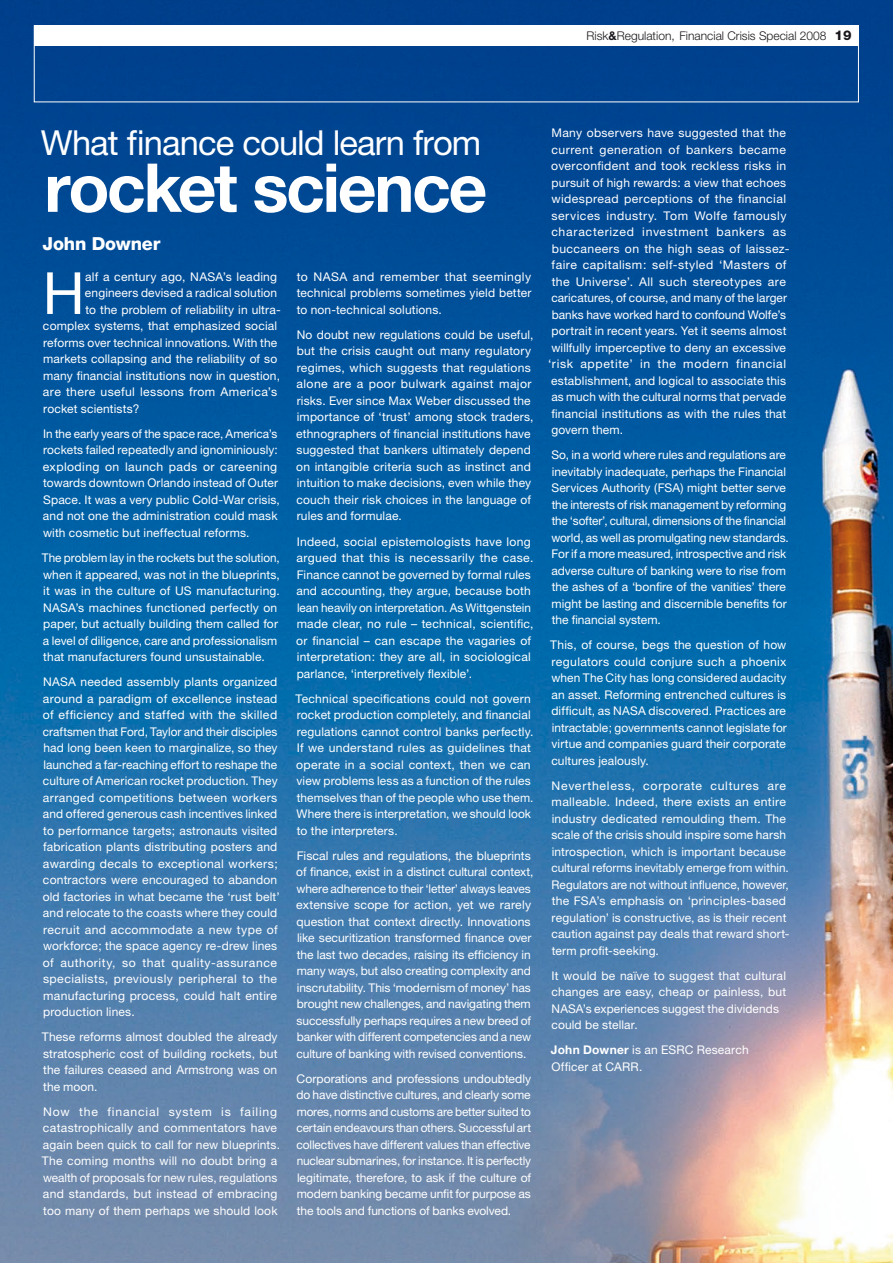
<style>
.page{position:relative;width:893px;height:1263px;background:#fff}
.page>*{position:absolute;margin:0;border:0;box-sizing:border-box;transform-origin:0 0}
.t1{font:700 67.5px "Helvetica Neue";letter-spacing:-.035em;color:#fff}
.t2{font:58.2px "Helvetica Neue";color:#fff}
.t3{font:34.5px "Helvetica Neue";letter-spacing:-.025em;color:#fff}
.t4{font:800 18px "Helvetica Neue";letter-spacing:-.01em;color:#fff}
.t5{font:12px/16.5px "Helvetica Neue";letter-spacing:.015em;color:#fff}
.t6{font:12px/16.5px "Helvetica Neue";letter-spacing:-.005em;color:#fff}
.t7{font:12px "Helvetica Neue";letter-spacing:.04em;color:#fff}
.t8{font:300 12px "Helvetica Neue";color:#1a171c}
.t9{font:12px "Helvetica Neue";letter-spacing:.05em;color:#fff}
.t10{font:12px "Helvetica Neue";letter-spacing:.035em;color:#fff}
.t11{font:12px "Helvetica Neue";letter-spacing:.06em;color:#fff}
.s1{font-weight:700}
.s2{font-weight:800;font-size:13.5px}
</style>
<div class="page">
<img style="left:0;top:0;width:893px;height:1263px">
<div style="left:34px;top:26px;width:825px;height:20px;background:#fff"></div>
<div style="left:34px;top:25px;width:825px;height:77px;border:1px solid #fff"></div>
<p class="t8" style="left:587px;top:29px;width:266px">Risk<span class="s1">&amp;</span>Regulation, Financial Crisis Special 2008 <span class="s2">19</span></p>
<h3 class="t3" style="left:41px;top:122px;width:442px">What finance could learn from</h3>
<h1 class="t1" style="left:44px;top:146px;width:445px">rocket science</h1>
<h3 class="t4" style="left:43px;top:233px;width:119px">John Downer</h3>
<h2 class="t2" style="left:43px;top:259px;width:44px">H</h2>
<p class="t5" style="left:85px;top:268px;width:194px">alf a century ago, NASA’s leading</p>
<p class="t5" style="left:85px;top:285px;width:194px">engineers devised a radical solution</p>
<p class="t5" style="left:86px;top:301px;width:197px">to the problem of reliability in ultra-</p>
<p class="t5" style="left:43px;top:318px;width:236px">complex systems, that emphasized social</p>
<p class="t5" style="left:43px;top:334px;width:235px">reforms over technical innovations. With the</p>
<p class="t5" style="left:43px;top:351px;width:236px">markets collapsing and the reliability of so</p>
<p class="t5" style="left:43px;top:367px;width:238px">many financial institutions now in question,</p>
<p class="t5" style="left:43px;top:384px;width:236px">are there useful lessons from America’s</p>
<p class="t5" style="left:43px;top:400px;width:98px">rocket scientists?</p>
<p class="t5" style="left:43px;top:425px;width:239px">In the early years of the space race, America’s rockets failed repeatedly and ignominiously: exploding on launch pads or careening towards downtown Orlando instead of Outer Space. It was a very public Cold-War crisis, and not one the administration could mask with cosmetic but ineffectual reforms.</p>
<p class="t5" style="left:42px;top:549px;width:240px">The problem lay in the rockets but the solution, when it appeared, was not in the blueprints, it was in the culture of US manufacturing.<br>NASA’s machines functioned perfectly on paper, but actually building them called for a level of diligence, care and professionalism that manufacturers found unsustainable.</p>
<p class="t5" style="left:43px;top:673px;width:239px">NASA needed assembly plants organized around a paradigm of excellence instead of efficiency and staffed with the skilled craftsmen that Ford, Taylor and their disciples had long been keen to marginalize, so they launched a far-reaching effort to reshape the culture of American rocket production. They arranged competitions between workers and offered generous cash incentives linked to performance targets; astronauts visited fabrication plants distributing posters and awarding decals to exceptional workers; contractors were encouraged to abandon old factories in what became the ‘rust belt’ and relocate to the coasts where they could recruit and accommodate a new type of workforce; the space agency re-drew lines of authority, so that quality-assurance specialists, previously peripheral to the manufacturing process, could halt entire production lines.</p>
<p class="t5" style="left:42px;top:1028px;width:237px;text-align:justify">These reforms almost doubled the already stratospheric cost of building rockets, but the failures ceased and Armstrong was on the moon.</p>
<p class="t5" style="left:42px;top:1103px;width:240px">Now the financial system is failing catastrophically and commentators have again been quick to call for new blueprints.<br>The coming months will no doubt bring a wealth of proposals for new rules, regulations and standards, but instead of embracing too many of them perhaps we should look</p>
<p class="t5" style="left:297px;top:268px;width:236px;text-align:justify">to NASA and remember that seemingly technical problems sometimes yield better to non-technical solutions.</p>
<p class="t5" style="left:296px;top:326px;width:239px">No doubt new regulations could be useful, but the crisis caught out many regulatory regimes, which suggests that regulations alone are a poor bulwark against major risks. Ever since Max Weber discussed the importance of ‘trust’ among stock traders, ethnographers of financial institutions have suggested that bankers ultimately depend on intangible criteria such as instinct and intuition to make decisions, even while they couch their risk choices in the language of rules and formulae.</p>
<p class="t5" style="left:296px;top:533px;width:239px">Indeed, social epistemologists have long argued that this is necessarily the case.<br>Finance cannot be governed by formal rules and accounting, they argue, because both lean heavily on interpretation. As Wittgenstein made clear, no rule – technical, scientific, or financial – can escape the vagaries of interpretation: they are all, in sociological parlance, ‘interpretively flexible’.</p>
<p class="t5" style="left:295px;top:690px;width:240px">Technical specifications could not govern rocket production completely, and financial regulations cannot control banks perfectly.<br>If we understand rules as guidelines that operate in a social context, then we can view problems less as a function of the rules themselves than of the people who use them.<br>Where there is interpretation, we should look to the interpreters.</p>
<p class="t6" style="left:296px;top:847px;width:239px">Fiscal rules and regulations, the blueprints of finance, exist in a distinct cultural context, where adherence to their ‘letter’ always leaves extensive scope for action, yet we rarely question that context directly. Innovations like securitization transformed finance over the last two decades, raising its efficiency in many ways, but also creating complexity and inscrutability. This ‘modernism of money’ has brought new challenges, and navigating them successfully perhaps requires a new breed of banker with different competencies and a new culture of banking with revised conventions.</p>
<p class="t5" style="left:296px;top:1070px;width:236px;text-align:justify">Corporations and professions undoubtedly do have distinctive cultures, and clearly some mores, norms and customs are better suited to certain endeavours than others. Successful art collectives have different values than effective nuclear submarines, for instance. It is perfectly legitimate, therefore, to ask if the culture of modern banking became unfit for purpose as the tools and functions of banks evolved.</p>
<p class="t5" style="left:552px;top:124px;width:236px">Many observers have suggested that the</p>
<p class="t7" style="left:551px;top:142px;width:236px">current generation of bankers became</p>
<p class="t5" style="left:551px;top:157px;width:237px">overconfident and took reckless risks in</p>
<p class="t5" style="left:552px;top:174px;width:236px">pursuit of high rewards: a view that echoes</p>
<p class="t5" style="left:551px;top:190px;width:236px">widespread perceptions of the financial</p>
<p class="t7" style="left:551px;top:208px;width:237px">services industry. Tom Wolfe famously</p>
<p class="t11" style="left:551px;top:225px;width:236px">characterized investment bankers as</p>
<p class="t10" style="left:552px;top:241px;width:239px">buccaneers on the high seas of laissez-</p>
<p class="t7" style="left:552px;top:258px;width:236px">faire capitalism: self-styled ‘Masters of</p>
<p class="t7" style="left:552px;top:274px;width:236px">the Universe’. All such stereotypes are</p>
<p class="t5" style="left:551px;top:289px;width:237px">caricatures, of course, and many of the larger</p>
<p class="t5" style="left:552px;top:306px;width:236px">banks have worked hard to confound Wolfe’s</p>
<p class="t5" style="left:552px;top:322px;width:236px">portrait in recent years. Yet it seems almost</p>
<p class="t5" style="left:551px;top:339px;width:236px">willfully imperceptive to deny an excessive</p>
<p class="t9" style="left:548px;top:357px;width:240px">‘risk appetite’ in the modern financial</p>
<p class="t5" style="left:551px;top:372px;width:236px">establishment, and logical to associate this</p>
<p class="t5" style="left:551px;top:388px;width:236px">as much with the cultural norms that pervade</p>
<p class="t5" style="left:551px;top:405px;width:236px">financial institutions as with the rules that</p>
<p class="t5" style="left:551px;top:421px;width:73px">govern them.</p>
<p class="t5" style="left:551px;top:446px;width:239px">So, in a world where rules and regulations are inevitably inadequate, perhaps the Financial Services Authority (FSA) might better serve the interests of risk management by reforming the ‘softer’, cultural, dimensions of the financial world, as well as promulgating new standards.<br>For if a more measured, introspective and risk adverse culture of banking were to rise from the ashes of a ‘bonfire of the vanities’ there might be lasting and discernible benefits for the financial system.</p>
<p class="t5" style="left:550px;top:636px;width:238px;text-align:justify">This, of course, begs the question of how regulators could conjure such a phoenix when The City has long considered audacity an asset. Reforming entrenched cultures is difficult, as NASA discovered. Practices are intractable; governments cannot legislate for virtue and companies guard their corporate cultures jealously.</p>
<p class="t5" style="left:551px;top:777px;width:240px">Nevertheless, corporate cultures are malleable. Indeed, there exists an entire industry dedicated remoulding them. The scale of the crisis should inspire some harsh introspection, which is important because cultural reforms inevitably emerge from within.<br>Regulators are not without influence, however, the FSA’s emphasis on ‘principles-based regulation’ is constructive, as is their recent caution against pay deals that reward short&shy;term profit-seeking.</p>
<p class="t5" style="left:551px;top:967px;width:237px">It would be naïve to suggest that cultural changes are easy, cheap or painless, but NASA’s experiences suggest the dividends could be stellar.</p>
<p class="t5" style="left:551px;top:1041px;width:199px"><span class="s1">John Downer</span> is an ESRC Research<br>Officer at CARR.</p>
</div>
